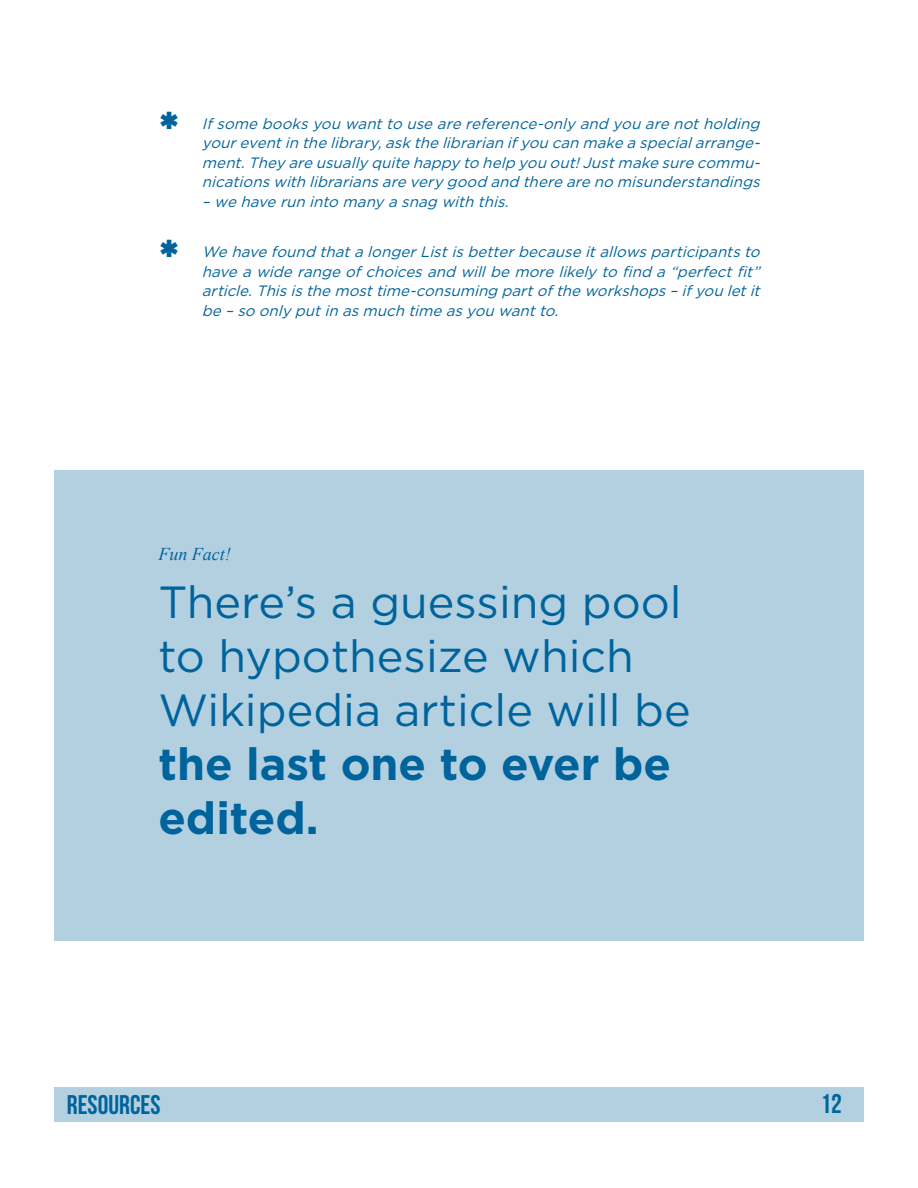
<style>
.page{position:relative;width:918px;height:1188px;background:#fff}
.page>*{position:absolute;margin:0;border:0;box-sizing:border-box;transform-origin:0 0}
.t1{font:45px/54px "Gotham";color:#00649c}
.t2{font:700 45px/54px "Gotham";color:#00649c}
.t3{font:27px "Bebas Neue";color:#00649c}
.t4{font:italic 18px "Times New Roman";color:#00649c}
.t5{font:italic 15px/19.5px "Gotham";color:#00649c;text-align:justify}
</style>
<div class="page">
<div style="left:54px;top:1087px;width:810px;height:34px;background:#b3d0e1"></div>
<div style="left:54px;top:470px;width:810px;height:471px;background:#b3d0e1"></div>
<p class="t5" style="left:202px;top:114px;width:564px">Ifsomebooksyouwantto usearereference-onlyand youarenotholding youreventinthelibrary,askthelibrarianifyoucanmakeaspecialarrange&shy;ment.Theyareusuallyquitehappyto help youout!Justmakesurecommu&shy;nicationswithlibrariansareverygood and thereareno misunderstandings –wehaveruninto manyasnag withthis.</p>
<p class="t5" style="left:202px;top:242px;width:564px">Wehavefound thatalongerListisbetterbecauseitallowsparticipantsto haveawiderangeofchoicesand willbemorelikelyto find a“perfectfit” article.Thisisthemosttime-consuming partoftheworkshops–ifyouletit be–so onlyputinasmuchtimeasyouwantto.</p>
<p class="t4" style="left:158px;top:542px;width:74px">Fun Fact!</p>
<h1 class="t1" style="left:158px;top:574px;width:534px">There’s a guessing pool to hypothesize which<br>Wikipedia article will be</h1>
<h1 class="t2" style="left:158px;top:737px;width:514px">the last one to ever be edited.</h1>
<h2 class="t3" style="left:67px;top:1090px;width:95px">RESOURCES</h2>
<h2 class="t3" style="left:820px;top:1089px;width:23px">12</h2>
</div>
